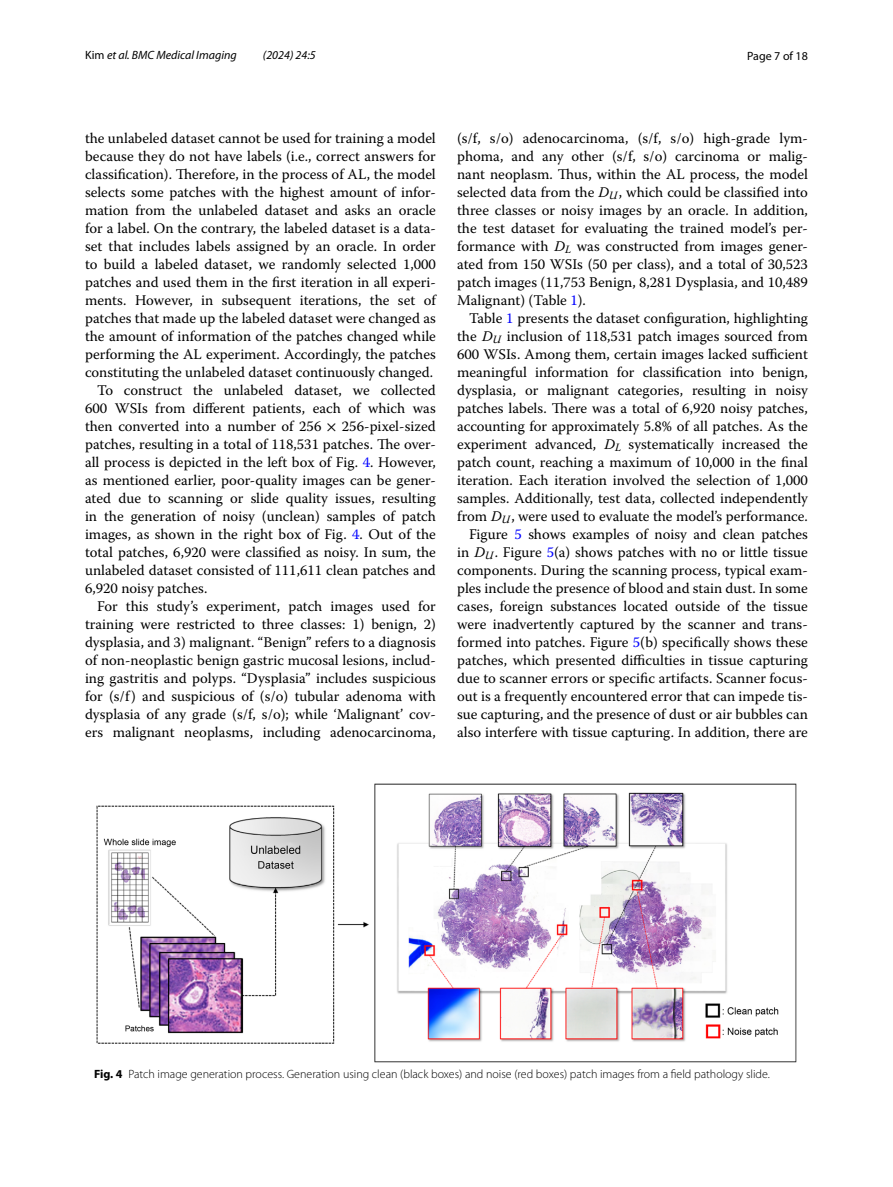
<style>
.page{position:relative;width:893px;height:1187px;background:#fff}
.page>*{position:absolute;margin:0;border:0;box-sizing:border-box;transform-origin:0 0}
.t1{font:14.7px/18px "Warnock Pro";color:#000;text-align:justify}
.t2{font:300 12px "Myriad Pro";color:#000}
.t3{font:italic 12px "Myriad Pro";color:#000}
.t4{font:12px "Myriad Pro";color:#000}
.s1{font-style:normal}
.s2{font-family:"STIX"}
.s3{color:#00f}
.s4{font-family:"Warnock Pro It 57"}
.s5{font-family:"Warnock Pro It 58"}
.s6{font-family:"Warnock Pro It 59"}
.s7{font-family:"Warnock Pro It 60"}
.s8{font-family:"Warnock Pro It 61"}
.s9{font-family:"Warnock Pro It 62"}
.s10{font-weight:700}
</style>
<div class="page">
<img style="left:96px;top:783px;width:701px;height:279px">
<p class="t3" style="left:85px;top:48px;width:153px"><span class="s1">Kim</span> et al. BMC Medical Imaging</p>
<p class="t3" style="left:263px;top:48px;width:54px">(2024) 24:5</p>
<p class="t4" style="left:747px;top:48px;width:62px">Page 7 of 18</p>
<p class="t1" style="left:85px;top:128px;width:352px">the unlabeled dataset cannot be used for training a model</p>
<p class="t1" style="left:85px;top:146px;width:352px">because they do not have labels (i.e., correct answers for</p>
<p class="t1" style="left:85px;top:164px;width:352px">classification). Therefore, in the process of AL, the model</p>
<p class="t1" style="left:85px;top:182px;width:352px">selects some patches with the highest amount of infor-</p>
<p class="t1" style="left:85px;top:200px;width:352px">mation from the unlabeled dataset and asks an oracle</p>
<p class="t1" style="left:85px;top:218px;width:352px">for a label. On the contrary, the labeled dataset is a data-</p>
<p class="t1" style="left:85px;top:236px;width:352px">set that includes labels assigned by an oracle. In order</p>
<p class="t1" style="left:85px;top:254px;width:352px">to build a labeled dataset, we randomly selected 1,000</p>
<p class="t1" style="left:85px;top:272px;width:352px">patches and used them in the first iteration in all experi-</p>
<p class="t1" style="left:85px;top:290px;width:352px">ments. However, in subsequent iterations, the set of</p>
<p class="t1" style="left:85px;top:308px;width:352px">patches that made up the labeled dataset were changed as</p>
<p class="t1" style="left:85px;top:326px;width:352px">the amount of information of the patches changed while</p>
<p class="t1" style="left:85px;top:344px;width:352px">performing the AL experiment. Accordingly, the patches</p>
<p class="t1" style="left:85px;top:362px;width:350px">constituting the unlabeled dataset continuously changed.</p>
<p class="t1" style="left:97px;top:380px;width:340px">To construct the unlabeled dataset, we collected</p>
<p class="t1" style="left:85px;top:398px;width:352px">600 WSIs from different patients, each of which was</p>
<p class="t1" style="left:85px;top:416px;width:352px">then converted into a number of 256 <span class="s2">×</span> 256-pixel-sized</p>
<p class="t1" style="left:85px;top:434px;width:352px">patches, resulting in a total of 118,531 patches. The over-</p>
<p class="t1" style="left:85px;top:452px;width:352px">all process is depicted in the left box of Fig. <span class="s3">4</span>. However,</p>
<p class="t1" style="left:85px;top:470px;width:352px">as mentioned earlier, poor-quality images can be gener-</p>
<p class="t1" style="left:85px;top:488px;width:352px">ated due to scanning or slide quality issues, resulting</p>
<p class="t1" style="left:85px;top:506px;width:352px">in the generation of noisy (unclean) samples of patch</p>
<p class="t1" style="left:85px;top:524px;width:352px">images, as shown in the right box of Fig. <span class="s3">4</span>. Out of the</p>
<p class="t1" style="left:85px;top:542px;width:352px">total patches, 6,920 were classified as noisy. In sum, the</p>
<p class="t1" style="left:85px;top:560px;width:352px">unlabeled dataset consisted of 111,611 clean patches and</p>
<p class="t1" style="left:85px;top:578px;width:124px">6,920 noisy patches.</p>
<p class="t1" style="left:97px;top:596px;width:340px">For this study’s experiment, patch images used for</p>
<p class="t1" style="left:85px;top:614px;width:352px">training were restricted to three classes: 1) benign, 2)</p>
<p class="t1" style="left:85px;top:632px;width:352px">dysplasia, and 3) malignant. “Benign” refers to a diagnosis</p>
<p class="t1" style="left:85px;top:650px;width:352px">of non-neoplastic benign gastric mucosal lesions, includ-</p>
<p class="t1" style="left:85px;top:668px;width:352px">ing gastritis and polyps. “Dysplasia” includes suspicious</p>
<p class="t1" style="left:85px;top:686px;width:352px">for (s/f) and suspicious of (s/o) tubular adenoma with</p>
<p class="t1" style="left:85px;top:704px;width:352px">dysplasia of any grade (s/f, s/o); while ‘Malignant’ cov-</p>
<p class="t1" style="left:85px;top:722px;width:352px">ers malignant neoplasms, including adenocarcinoma,</p>
<p class="t1" style="left:457px;top:128px;width:352px">(s/f, s/o) adenocarcinoma, (s/f, s/o) high-grade lym&shy;phoma, and any other (s/f, s/o) carcinoma or malig&shy;nant neoplasm. Thus, within the AL process, the model selected data from the <span class="s4">D</span><sub>U</sub>, which could be classified into three classes or noisy images by an oracle. In addition, the test dataset for evaluating the trained model’s per&shy;formance with <span class="s5">D</span><sub>L</sub> was constructed from images gener&shy;ated from 150 WSIs (50 per class), and a total of 30,523 patch images (11,753 Benign, 8,281 Dysplasia, and 10,489<br>Malignant) (Table <span class="s3">1</span>).</p>
<p class="t1" style="left:457px;top:308px;width:352px;text-align:right">Table <span class="s3">1</span> presents the dataset configuration, highlighting the <span class="s6">D</span><sub>U</sub> inclusion of 118,531 patch images sourced from 600 WSIs. Among them, certain images lacked sufficient meaningful information for classification into benign, dysplasia, or malignant categories, resulting in noisy patches labels. There was a total of 6,920 noisy patches, accounting for approximately 5.8% of all patches. As the experiment advanced, <span class="s7">D</span><sub>L</sub> systematically increased the patch count, reaching a maximum of 10,000 in the final iteration. Each iteration involved the selection of 1,000 samples. Additionally, test data, collected independently from <span class="s8">D</span><sub>U</sub>, were used to evaluate the model’s performance.<br>Figure <span class="s3">5</span> shows examples of noisy and clean patches in <span class="s9">D</span><sub>U</sub>. Figure <span class="s3">5</span>(a) shows patches with no or little tissue components. During the scanning process, typical exam&shy;ples include the presence of blood and stain dust. In some cases, foreign substances located outside of the tissue were inadvertently captured by the scanner and trans&shy;formed into patches. Figure <span class="s3">5</span>(b) specifically shows these patches, which presented difficulties in tissue capturing due to scanner errors or specific artifacts. Scanner focus&shy;out is a frequently encountered error that can impede tis&shy;sue capturing, and the presence of dust or air bubbles can also interfere with tissue capturing. In addition, there are</p>
<p class="t2" style="left:94px;top:1067px;width:677px"><span class="s10">Fig. 4</span> Patch image generation process. Generation using clean (black boxes) and noise (red boxes) patch images from a field pathology slide.</p>
</div>
